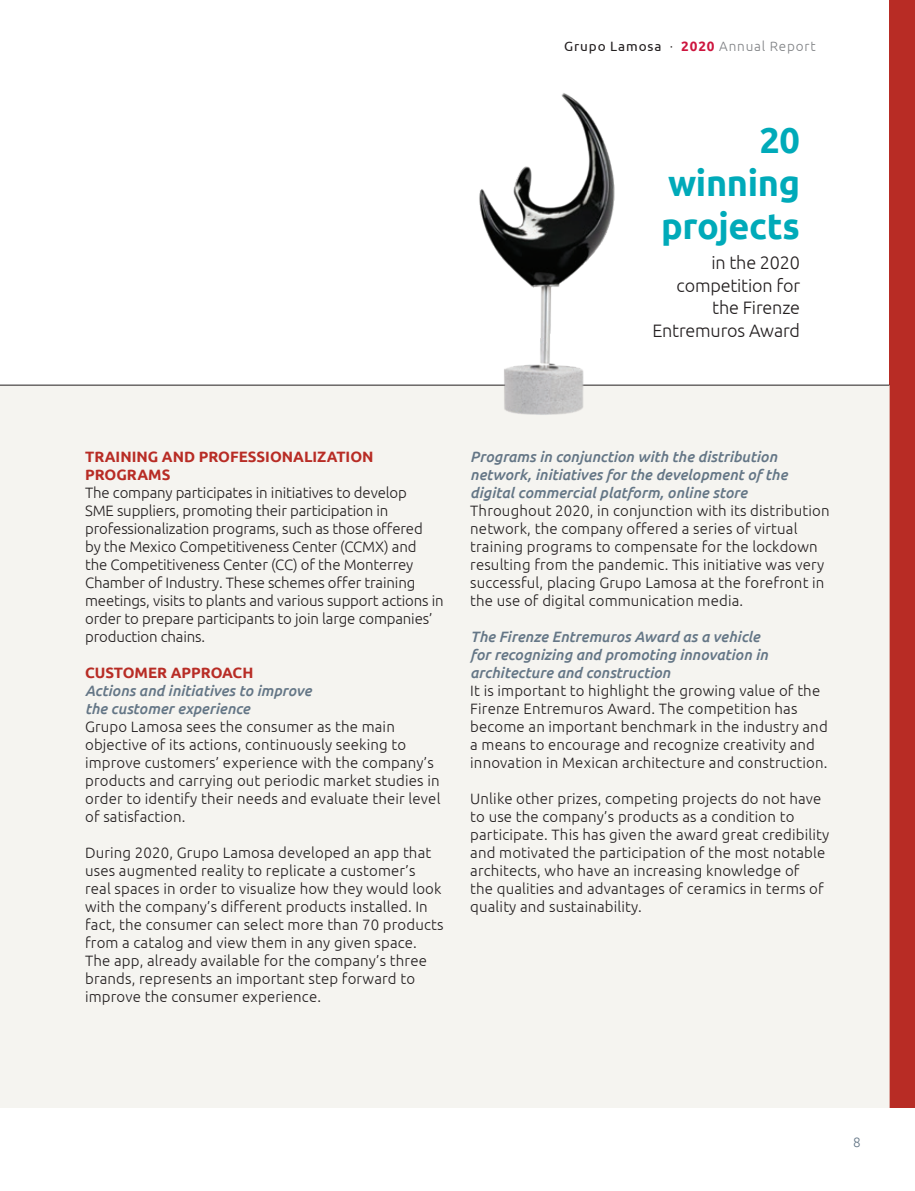
<style>
.page{position:relative;width:915px;height:1191px;background:#fff}
.page>*{position:absolute;margin:0;border:0;box-sizing:border-box;transform-origin:0 0}
.Body_Text_SPA{font:700 36px/43.2px "Ubuntu";letter-spacing:-.01em;color:#00aab9}
.Body_Text_SPA-2{font:300 18px "Ubuntu";letter-spacing:-.01em;color:#231f20}
.Body_Text_SPA-3{font:300 15px/18px "Ubuntu";letter-spacing:.01em;color:#231f20}
.Body_Text_SPA-4{font:300 15px/18px "Ubuntu";letter-spacing:-.01em;color:#231f20}
.Body_Text_SPA-5{font:italic 500 15px/18px "Ubuntu";color:#647686}
.Body_Text_SPA-6{font:700 15px/18px "Ubuntu";color:#b82c25}
.t1{font:300 13.5px "Ubuntu";letter-spacing:.06em;color:#808285}
.t2{font:300 13.5px "Ubuntu";color:#647686}
.s1{font-weight:400;color:#231f20}
.s2{color:#231f20}
.s3{font-weight:700;color:#cd153e}
</style>
<div class="page">
<div style="left:889px;top:0;width:25px;height:1107px;background:#b82c25"></div>
<div style="left:0;top:385px;width:889px;height:722px;background:#f5f4f0"></div>
<hr style="left:0;top:385px;width:889px;height:1px;background:#231f20">
<img style="left:470px;top:93px;width:154px;height:322px">
<p class="t1" style="left:564px;top:39px;width:253px"><span class="s1">Grupo Lamosa</span> <span class="s2">·</span> <span class="s3">2020</span> Annual Report</p>
<p class="Body_Text_SPA" style="left:759px;top:118px;width:42px">20</p>
<p class="Body_Text_SPA" style="left:661px;top:161px;width:140px">winning projects</p>
<p class="Body_Text_SPA-2" style="left:711px;top:252px;width:90px">in the 2020</p>
<p class="Body_Text_SPA-2" style="left:676px;top:274px;width:125px">competition for</p>
<p class="Body_Text_SPA-2" style="left:712px;top:297px;width:89px">the Firenze</p>
<p class="Body_Text_SPA-2" style="left:652px;top:319px;width:149px">Entremuros Award</p>
<p class="Body_Text_SPA-6" style="left:85px;top:447px;width:290px">TRAINING AND PROFESSIONALIZATION<br>PROGRAMS</p>
<p class="Body_Text_SPA-4" style="left:85px;top:483px;width:360px">The company participates in initiatives to develop<br>SME suppliers, promoting their participation in professionalization programs, such as those offered<br>by the Mexico Competitiveness Center (CCMX) and<br>the Competitiveness Center (CC) of the Monterrey Chamber of Industry. These schemes offer training meetings, visits to plants and various support actions in order to prepare participants to join large companies’ production chains.</p>
<p class="Body_Text_SPA-6" style="left:85px;top:663px;width:170px">CUSTOMER APPROACH</p>
<p class="Body_Text_SPA-5" style="left:85px;top:681px;width:228px">Actions and initiatives to improve</p>
<p class="Body_Text_SPA-5" style="left:85px;top:699px;width:166px">the customer experience</p>
<p class="Body_Text_SPA-3" style="left:85px;top:717px;width:357px">Grupo Lamosa sees the consumer as the main objective of its actions, continuously seeking to improve customers’ experience with the company’s products and carrying out periodic market studies in order to identify their needs and evaluate their level of satisfaction.</p>
<p class="Body_Text_SPA-3" style="left:85px;top:843px;width:360px">During 2020, Grupo Lamosa developed an app that uses augmented reality to replicate a customer’s real spaces in order to visualize how they would look with the company’s different products installed. In fact, the consumer can select more than 70 products from a catalog and view them in any given space.<br>The app, already available for the company’s three brands, represents an important step forward to improve the consumer experience.</p>
<p class="Body_Text_SPA-5" style="left:470px;top:447px;width:319px">Programs in conjunction with the distribution network, initiatives for the development of the digital commercial platform, online store</p>
<p class="Body_Text_SPA-3" style="left:470px;top:501px;width:360px">Throughout 2020, in conjunction with its distribution network, the company offered a series of virtual training programs to compensate for the lockdown resulting from the pandemic. This initiative was very successful, placing Grupo Lamosa at the forefront in the use of digital communication media.</p>
<p class="Body_Text_SPA-5" style="left:470px;top:627px;width:291px">The Firenze Entremuros Award as a vehicle</p>
<p class="Body_Text_SPA-5" style="left:470px;top:645px;width:299px">for recognizing and promoting innovation in</p>
<p class="Body_Text_SPA-5" style="left:470px;top:663px;width:201px">architecture and construction</p>
<p class="Body_Text_SPA-3" style="left:470px;top:681px;width:359px">It is important to highlight the growing value of the Firenze Entremuros Award. The competition has become an important benchmark in the industry and a means to encourage and recognize creativity and innovation in Mexican architecture and construction.</p>
<p class="Body_Text_SPA-3" style="left:470px;top:789px;width:360px">Unlike other prizes, competing projects do not have to use the company’s products as a condition to participate. This has given the award great credibility and motivated the participation of the most notable architects, who have an increasing knowledge of<br>the qualities and advantages of ceramics in terms of quality and sustainability.</p>
<p class="t2" style="left:852px;top:1133px;width:9px">8</p>
</div>
